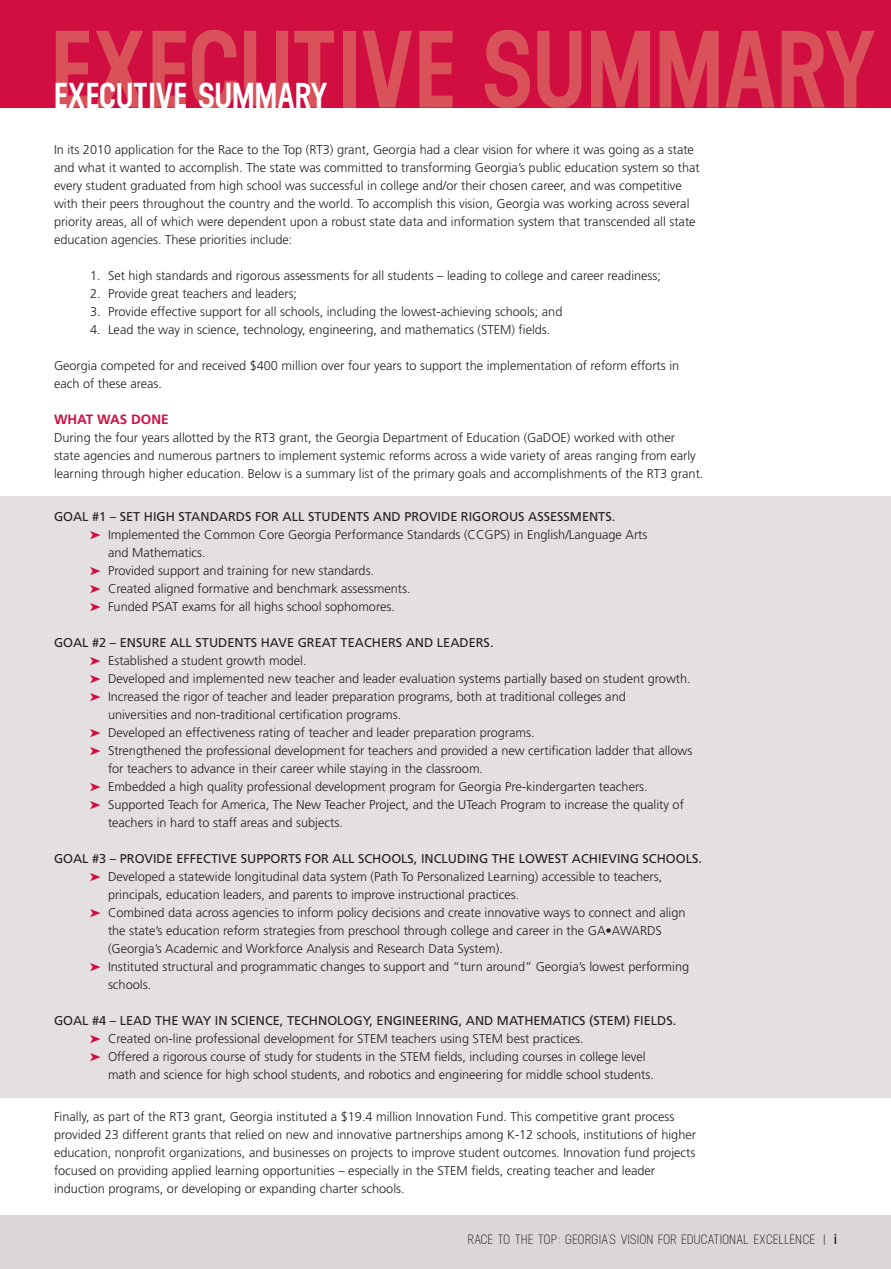
<style>
.page{position:relative;width:891px;height:1269px;background:#fff}
.page>*{position:absolute;margin:0;border:0;box-sizing:border-box;transform-origin:0 0}
.t1{font:600 109.5px "Neusa";letter-spacing:-.01em;color:#d95159}
.t2{font:600 36px "Neusa";letter-spacing:-.01em;color:#fff}
.t3{font:13.5px "Neusa";letter-spacing:-.005em;color:#231f20}
.t4{font:700 13.5px "Frutiger";color:#d10e40}
.t5{font:300 12.75px/18px "Frutiger";color:#231f20}
.t6{font:12.75px "Frutiger";color:#231f20}
.s1{color:#d10e40}
.s2{font-weight:600;font-size:15px}
</style>
<div class="page">
<div style="left:0;top:496px;width:891px;height:602px;background:#e4dfe1"></div>
<div style="left:0;top:1215px;width:891px;height:54px;background:#dcd5da"></div>
<hr style="left:0;top:1215px;width:1px;height:54px;background:#d10e40">
<div style="left:0;top:0;width:891px;height:108px;background:#d10e40"></div>
<h1 class="t1" style="left:51px;top:31px;width:829px">EXECUTIVE SUMMARY</h1>
<h2 class="t2" style="left:54px;top:83px;width:276px">EXECUTIVE SUMMARY</h2>
<p class="t5" style="left:54px;top:141px;width:647px">In its 2010 application for the Race to the Top (RT3) grant, Georgia had a clear vision for where it was going as a state and what it wanted to accomplish. The state was committed to transforming Georgia’s public education system so that every student graduated from high school was successful in college and/or their chosen career, and was competitive with their peers throughout the country and the world. To accomplish this vision, Georgia was working across several priority areas, all of which were dependent upon a robust state data and information system that transcended all state education agencies. These priorities include:</p>
<p class="t5" style="left:90px;top:267px;width:573px">1. Set high standards and rigorous assessments for all students – leading to college and career readiness;</p>
<p class="t5" style="left:90px;top:285px;width:209px">2. Provide great teachers and leaders;</p>
<p class="t5" style="left:90px;top:303px;width:474px">3. Provide effective support for all schools, including the lowest-achieving schools; and</p>
<p class="t5" style="left:90px;top:321px;width:462px">4. Lead the way in science, technology, engineering, and mathematics (STEM) fields.</p>
<p class="t5" style="left:54px;top:357px;width:627px">Georgia competed for and received $400 million over four years to support the implementation of reform efforts in each of these areas.</p>
<p class="t4" style="left:54px;top:413px;width:116px">WHAT WAS DONE</p>
<p class="t5" style="left:54px;top:429px;width:651px">During the four years allotted by the RT3 grant, the Georgia Department of Education (GaDOE) worked with other state agencies and numerous partners to implement systemic reforms across a wide variety of areas ranging from early learning through higher education. Below is a summary list of the primary goals and accomplishments of the RT3 grant.</p>
<p class="t6" style="left:54px;top:511px;width:563px">GOAL #1 – SET HIGH STANDARDS FOR ALL STUDENTS AND PROVIDE RIGOROUS ASSESSMENTS.</p>
<p class="t5" style="left:90px;top:527px;width:559px"><span class="s1">➤</span> Implemented the Common Core Georgia Performance Standards (CCGPS) in English/Language Arts</p>
<p class="t5" style="left:108px;top:545px;width:99px">and Mathematics.</p>
<p class="t5" style="left:90px;top:563px;width:286px"><span class="s1">➤</span> Provided support and training for new standards.</p>
<p class="t5" style="left:90px;top:581px;width:322px"><span class="s1">➤</span> Created aligned formative and benchmark assessments.</p>
<p class="t5" style="left:90px;top:599px;width:306px"><span class="s1">➤</span> Funded PSAT exams for all highs school sophomores.</p>
<p class="t6" style="left:54px;top:638px;width:441px">GOAL #2 – ENSURE ALL STUDENTS HAVE GREAT TEACHERS AND LEADERS.</p>
<p class="t5" style="left:90px;top:653px;width:218px"><span class="s1">➤</span> Established a student growth model.</p>
<p class="t5" style="left:90px;top:671px;width:602px"><span class="s1">➤</span> Developed and implemented new teacher and leader evaluation systems partially based on student growth.</p>
<p class="t5" style="left:90px;top:689px;width:537px"><span class="s1">➤</span> Increased the rigor of teacher and leader preparation programs, both at traditional colleges and</p>
<p class="t5" style="left:108px;top:707px;width:295px">universities and non-traditional certification programs.</p>
<p class="t5" style="left:90px;top:725px;width:446px"><span class="s1">➤</span> Developed an effectiveness rating of teacher and leader preparation programs.</p>
<p class="t5" style="left:90px;top:743px;width:604px"><span class="s1">➤</span> Strengthened the professional development for teachers and provided a new certification ladder that allows</p>
<p class="t5" style="left:108px;top:761px;width:377px">for teachers to advance in their career while staying in the classroom.</p>
<p class="t5" style="left:90px;top:779px;width:559px"><span class="s1">➤</span> Embedded a high quality professional development program for Georgia Pre-kindergarten teachers.</p>
<p class="t5" style="left:90px;top:797px;width:595px"><span class="s1">➤</span> Supported Teach for America, The New Teacher Project, and the UTeach Program to increase the quality of</p>
<p class="t5" style="left:108px;top:815px;width:236px">teachers in hard to staff areas and subjects.</p>
<p class="t6" style="left:54px;top:853px;width:650px">GOAL #3 – PROVIDE EFFECTIVE SUPPORTS FOR ALL SCHOOLS, INCLUDING THE LOWEST ACHIEVING SCHOOLS.</p>
<p class="t5" style="left:90px;top:869px;width:574px"><span class="s1">➤</span> Developed a statewide longitudinal data system (Path To Personalized Learning) accessible to teachers,</p>
<p class="t5" style="left:108px;top:887px;width:413px">principals, education leaders, and parents to improve instructional practices.</p>
<p class="t5" style="left:90px;top:905px;width:597px"><span class="s1">➤</span> Combined data across agencies to inform policy decisions and create innovative ways to connect and align</p>
<p class="t5" style="left:108px;top:923px;width:556px">the state’s education reform strategies from preschool through college and career in the GA•AWARDS</p>
<p class="t5" style="left:108px;top:941px;width:396px">(Georgia’s Academic and Workforce Analysis and Research Data System).</p>
<p class="t5" style="left:90px;top:959px;width:601px"><span class="s1">➤</span> Instituted structural and programmatic changes to support and “turn around” Georgia’s lowest performing</p>
<p class="t5" style="left:108px;top:977px;width:45px">schools.</p>
<p class="t6" style="left:54px;top:1016px;width:624px">GOAL #4 – LEAD THE WAY IN SCIENCE, TECHNOLOGY, ENGINEERING, AND MATHEMATICS (STEM) FIELDS.</p>
<p class="t5" style="left:90px;top:1031px;width:495px"><span class="s1">➤</span> Created on-line professional development for STEM teachers using STEM best practices.</p>
<p class="t5" style="left:90px;top:1049px;width:557px"><span class="s1">➤</span> Offered a rigorous course of study for students in the STEM fields, including courses in college level</p>
<p class="t5" style="left:108px;top:1067px;width:547px">math and science for high school students, and robotics and engineering for middle school students.</p>
<p class="t5" style="left:54px;top:1109px;width:644px">Finally, as part of the RT3 grant, Georgia instituted a $19.4 million Innovation Fund. This competitive grant process provided 23 different grants that relied on new and innovative partnerships among K-12 schools, institutions of higher education, nonprofit organizations, and businesses on projects to improve student outcomes. Innovation fund projects focused on providing applied learning opportunities – especially in the STEM fields, creating teacher and leader induction programs, or developing or expanding charter schools.</p>
<p class="t3" style="left:468px;top:1235px;width:371px">RACE TO THE TOP: GEORGIA’S VISION FOR EDUCATIONAL EXCELLENCE | <span class="s2">i</span></p>
</div>
